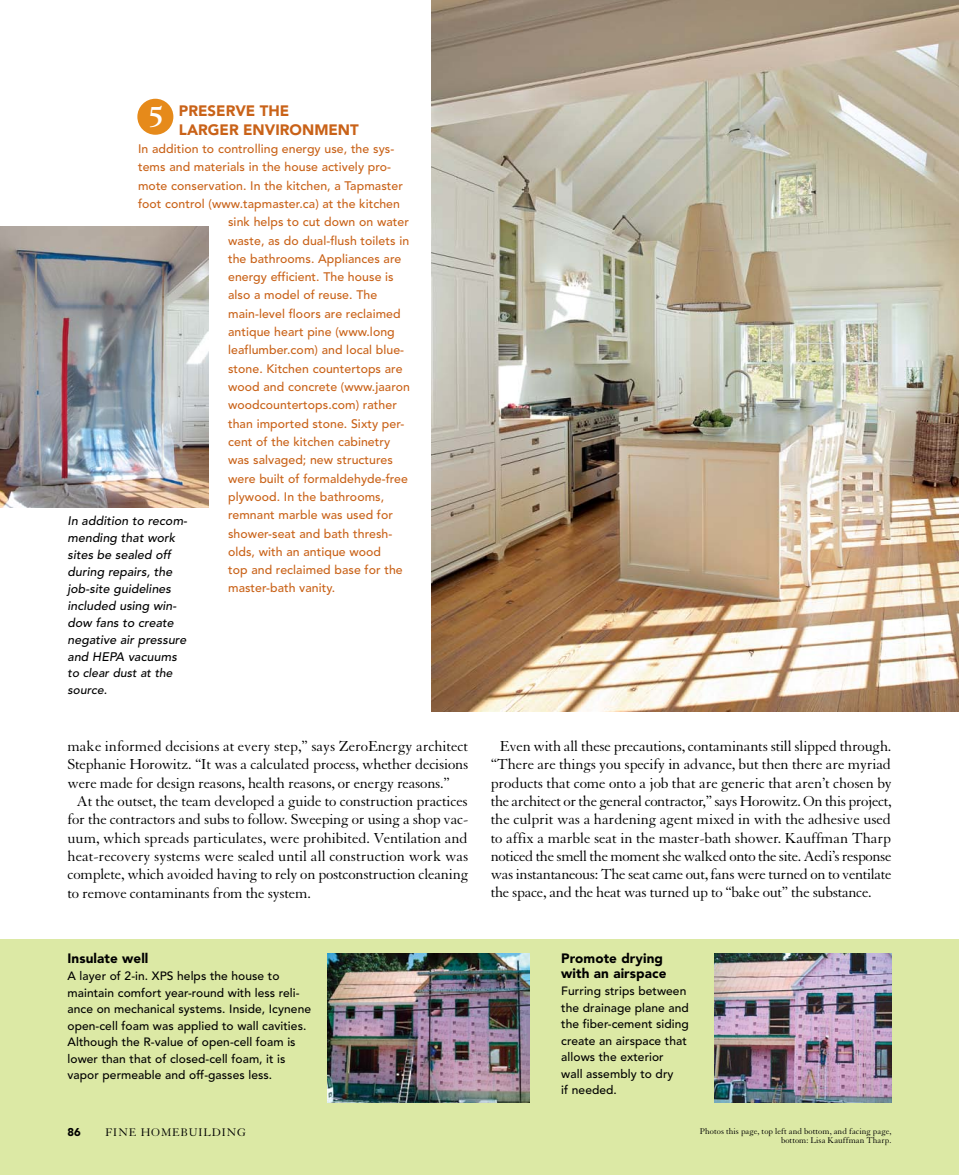
<style>
.page{position:relative;width:959px;height:1175px;background:#fff}
.page>*{position:absolute;margin:0;border:0;box-sizing:border-box;transform-origin:0 0}
.t1{font:700 31.5px "Granjon LT Std";color:#fff}
.t2{font:15.75px/18.3px "Granjon LT Std";letter-spacing:-.015em;color:#000;text-align:justify}
.t3{font:900 15px/18.3px "Avenir LT Std";color:#c96218}
.t4{font:900 13.5px/15px "Avenir LT Std";letter-spacing:.005em;color:#000}
.t5{font:500 12.3px "Avenir LT Std";letter-spacing:.005em;color:#c96218}
.t6{font:italic 500 12.3px/17px "Avenir LT Std";letter-spacing:.005em;color:#000}
.t7{font:500 12px/16.5px "Avenir LT Std";letter-spacing:.005em;color:#000}
.t8{font:italic 500 12px/16.5px "Avenir LT Std";letter-spacing:.005em;color:#000}
.t9{font:12px "Granjon LT Std";letter-spacing:.07em;color:#000}
.t10{font:900 11.25px "Avenir LT Std";color:#000}
.t11{font:9px/9px "Granjon LT Std";letter-spacing:.005em;color:#000;text-align:right}
</style>
<div class="page">
<div style="left:0;top:939px;width:958px;height:235px;background:#dce9a5"></div>
<img style="left:327px;top:953px;width:202px;height:149px">
<img style="left:714px;top:953px;width:177px;height:149px">
<img style="left:431px;top:0;width:527px;height:711px">
<img style="left:0;top:226px;width:208px;height:281px">
<div style="left:137px;top:99px;width:36px;height:36px;background:#e68a1a;border-radius:50%"></div>
<p class="t3" style="left:179px;top:102px;width:181px">PRESERVE THE<br>LARGER ENVIRONMENT</p>
<p class="t5" style="left:138px;top:142px;width:258px">In addition to controlling energy use, the sys-</p>
<p class="t5" style="left:138px;top:160px;width:255px">tems and materials in the house actively pro-</p>
<p class="t5" style="left:138px;top:178px;width:266px">mote conservation. In the kitchen, a Tapmaster</p>
<p class="t5" style="left:138px;top:196px;width:263px">foot control (www.tapmaster.ca) at the kitchen</p>
<p class="t5" style="left:228px;top:215px;width:182px">sink helps to cut down on water</p>
<p class="t5" style="left:228px;top:233px;width:183px">waste, as do dual-flush toilets in</p>
<p class="t5" style="left:228px;top:251px;width:175px">the bathrooms. Appliances are</p>
<p class="t5" style="left:228px;top:270px;width:167px">energy efficient. The house is</p>
<p class="t5" style="left:228px;top:288px;width:151px">also a model of reuse. The</p>
<p class="t5" style="left:228px;top:306px;width:174px">main-level floors are reclaimed</p>
<p class="t5" style="left:228px;top:325px;width:168px">antique heart pine (www.long</p>
<p class="t5" style="left:228px;top:343px;width:177px">leaflumber.com) and local blue-</p>
<p class="t5" style="left:228px;top:361px;width:176px">stone. Kitchen countertops are</p>
<p class="t5" style="left:228px;top:380px;width:183px">wood and concrete (www.jaaron</p>
<p class="t5" style="left:228px;top:398px;width:170px">woodcountertops.com) rather</p>
<p class="t5" style="left:228px;top:416px;width:178px">than imported stone. Sixty per-</p>
<p class="t5" style="left:228px;top:434px;width:164px">cent of the kitchen cabinetry</p>
<p class="t5" style="left:228px;top:453px;width:166px">was salvaged; new structures</p>
<p class="t5" style="left:228px;top:471px;width:181px">were built of formaldehyde-free</p>
<p class="t5" style="left:228px;top:489px;width:158px">plywood. In the bathrooms,</p>
<p class="t5" style="left:228px;top:508px;width:166px">remnant marble was used for</p>
<p class="t5" style="left:228px;top:526px;width:166px">shower-seat and bath thresh-</p>
<p class="t5" style="left:228px;top:544px;width:154px">olds, with an antique wood</p>
<p class="t5" style="left:228px;top:563px;width:176px">top and reclaimed base for the</p>
<p class="t5" style="left:228px;top:581px;width:109px">master-bath vanity.</p>
<h1 class="t1" style="left:149px;top:100px;width:15px">5</h1>
<p class="t6" style="left:68px;top:512px;width:121px">In addition to recom&shy;mending that work sites be sealed off during repairs, the job-site guidelines included using win&shy;dow fans to create negative air pressure and HEPA vacuums</p>
<p class="t8" style="left:68px;top:665px;width:107px">to clear dust at the source.</p>
<p class="t2" style="left:68px;top:737px;width:402px">make informed decisions at every step,” says ZeroEnergy architect</p>
<p class="t2" style="left:68px;top:755px;width:402px">Stephanie Horowitz. “It was a calculated process, whether decisions</p>
<p class="t2" style="left:68px;top:774px;width:384px">were made for design reasons, health reasons, or energy reasons.”</p>
<p class="t2" style="left:76px;top:792px;width:393px">At the outset, the team developed a guide to construction practices</p>
<p class="t2" style="left:68px;top:810px;width:402px">for the contractors and subs to follow. Sweeping or using a shop vac-</p>
<p class="t2" style="left:68px;top:829px;width:402px">uum, which spreads particulates, were prohibited. Ventilation and</p>
<p class="t2" style="left:68px;top:847px;width:402px">heat-recovery systems were sealed until all construction work was</p>
<p class="t2" style="left:68px;top:865px;width:402px">complete, which avoided having to rely on postconstruction cleaning</p>
<p class="t2" style="left:68px;top:884px;width:245px">to remove contaminants from the system.</p>
<p class="t4" style="left:68px;top:951px;width:82px">Insulate well</p>
<p class="t7" style="left:68px;top:967px;width:245px">A layer of 2-in. XPS helps the house to maintain comfort year-round with less reli&shy;ance on mechanical systems. Inside, Icynene open-cell foam was applied to wall cavities.<br>Although the R-value of open-cell foam is lower than that of closed-cell foam, it is vapor permeable and off-gasses less.</p>
<p class="t2" style="left:491px;top:737px;width:402px;text-indent:9px">Even with all these precautions, contaminants still slipped through. “There are things you specify in advance, but then there are myriad products that come onto a job that are generic that aren’t chosen by the architect or the general contractor,” says Horowitz. On this project, the culprit was a hardening agent mixed in with the adhesive used to affix a marble seat in the master-bath shower. Kauffman Tharp noticed the smell the moment she walked onto the site. Aedi’s response was instantaneous: The seat came out, fans were turned on to ventilate the space, and the heat was turned up to “bake out” the substance.</p>
<p class="t4" style="left:561px;top:951px;width:107px">Promote drying with an airspace</p>
<p class="t7" style="left:561px;top:982px;width:129px">Furring strips between the drainage plane and the fiber-cement siding create an airspace that allows the exterior<br>wall assembly to dry<br>if needed.</p>
<p class="t10" style="left:68px;top:1125px;width:15px">86</p>
<p class="t9" style="left:105px;top:1126px;width:142px">FINE HOMEBUILDING</p>
<p class="t11" style="left:700px;top:1126px;width:193px">Photos this page, top left and bottom, and facing page, bottom: Lisa Kauffman Tharp.</p>
</div>
